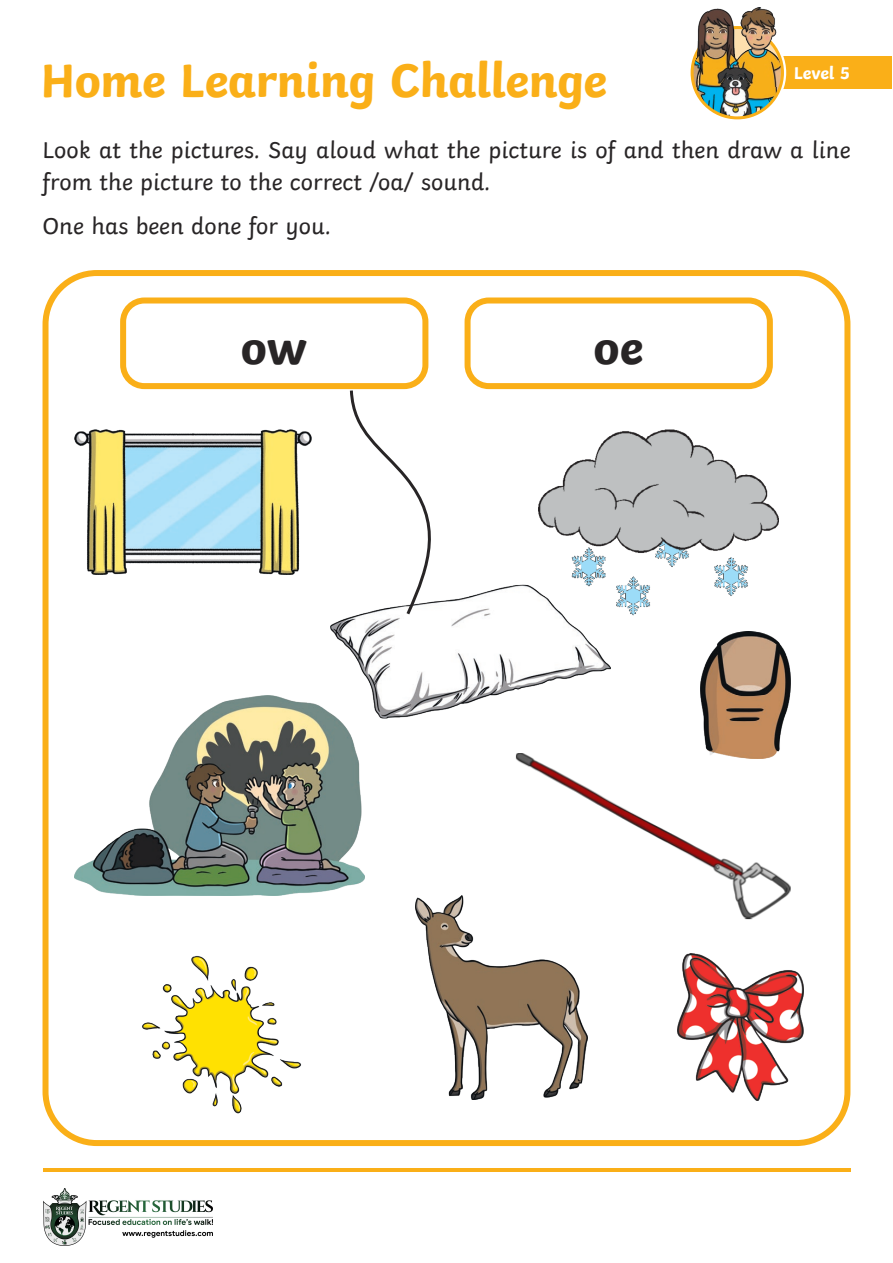
<style>
.page{position:relative;width:893px;height:1263px;background:#fff}
.page>*{position:absolute;margin:0;border:0;box-sizing:border-box;transform-origin:0 0}
.Heading_1{font:700 49.5px "Twinkl";letter-spacing:-.01em;color:#faaf18}
.Heading_2{font:700 49.5px "Twinkl";color:#282526}
.KS1_Body_Copy{font:24px/31.5px "Twinkl";color:#282526}
.t1{font:700 18px "Twinkl";color:#fff}
</style>
<div class="page">
<div style="left:120px;top:297px;width:308px;height:92px;border:6px solid #faaf18;border-radius:21px"></div>
<div style="left:43px;top:270px;width:807px;height:876px;border:6px solid #faaf18;border-radius:51px"></div>
<div style="left:465px;top:297px;width:308px;height:92px;border:6px solid #faaf18;border-radius:21px"></div>
<img style="left:75px;top:429px;width:237px;height:145px">
<img style="left:701px;top:631px;width:90px;height:122px">
<img style="left:415px;top:895px;width:173px;height:204px">
<img style="left:678px;top:954px;width:125px;height:146px">
<img style="left:539px;top:429px;width:240px;height:187px">
<img style="left:75px;top:695px;width:290px;height:200px">
<img style="left:514px;top:753px;width:277px;height:166px">
<img style="left:142px;top:956px;width:159px;height:158px">
<img style="left:330px;top:585px;width:281px;height:133px">
<svg style="left:348px;top:387px;width:95px;height:231px"></svg>
<div style="left:768px;top:57px;width:124px;height:32px;background:#faaf18"></div>
<div style="left:688px;top:24px;width:98px;height:98px;border:8px solid #fff;border-radius:50%"></div>
<img style="left:692px;top:28px;width:90px;height:90px;border-radius:44px">
<div style="left:691px;top:26px;width:93px;height:93px;border:3px solid #faaf18;border-radius:50%"></div>
<img style="left:697px;top:8px;width:80px;height:78px">
<hr style="left:43px;top:1168px;width:807px;height:3px;background:#faaf18">
<img style="left:43px;top:1188px;width:169px;height:58px">
<p class="Heading_1" style="left:41px;top:40px;width:568px">Home Learning Challenge</p>
<p class="KS1_Body_Copy" style="left:43px;top:132px;width:809px">Look at the pictures. Say aloud what the picture is of and then draw a line from the picture to the correct /oa/ sound.</p>
<p class="KS1_Body_Copy" style="left:43px;top:208px;width:290px">One has been done for you.</p>
<p class="t1" style="left:794px;top:58px;width:58px">Level 5</p>
<p class="Heading_2" style="left:241px;top:306px;width:68px">ow</p>
<p class="Heading_2" style="left:593px;top:306px;width:51px">oe</p>
</div>
